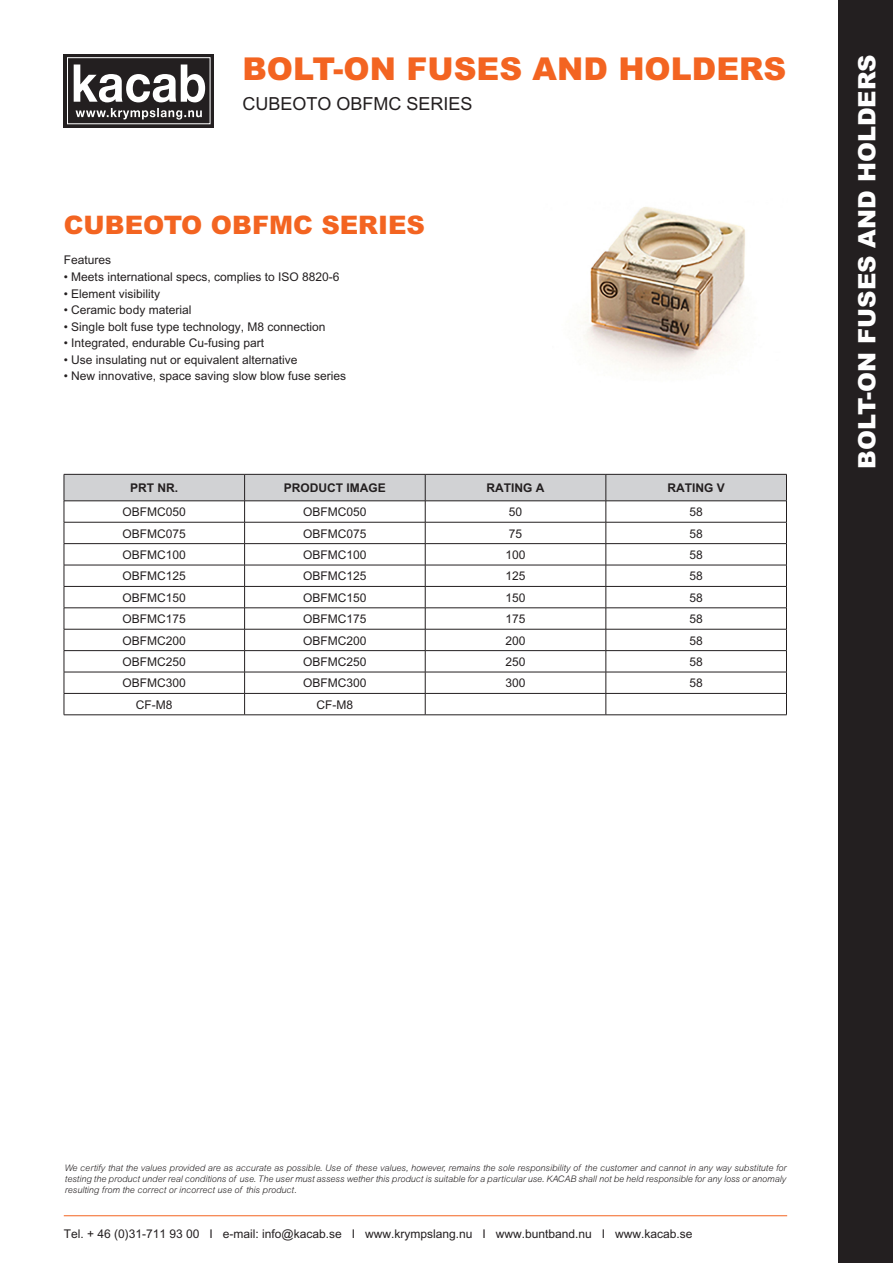
<style>
.page{position:relative;width:893px;height:1263px;background:#fff}
.page>*{position:absolute;margin:0;border:0;box-sizing:border-box;transform-origin:0 0}
.t1{font:900 31.5px "Arial";color:#f36421}
.t2{font:900 25.5px "Arial";color:#f36421}
.t3{font:900 24px "Arial";color:#fff}
.t4{font:18px "Arial";color:#231f20}
.t5{font:12px "Arial";color:#231f20}
.t6{font:700 12px "Arial";color:#231f20}
.t7{font:italic 300 9px/10.8px "Arial";color:#231f20;text-align:justify}
</style>
<div class="page">
<div style="left:839px;top:0;width:54px;height:1263px;background:#231f20"></div>
<hr style="left:64px;top:1215px;width:723px;height:1px;background:#f36421">
<div style="left:64px;top:54px;width:150px;height:73px;background:#231f20"></div>
<div style="left:67px;top:57px;width:143px;height:67px;border:1px solid #fff"></div>
<svg style="left:74px;top:64px;width:131px;height:38px"></svg>
<svg style="left:76px;top:108px;width:126px;height:12px"></svg>
<img style="left:581px;top:206px;width:164px;height:166px">
<svg style="left:64px;top:474px;width:723px;height:241px"></svg>
<p class="t1" style="left:242px;top:49px;width:545px">BOLT-ON FUSES AND HOLDERS</p>
<p class="t4" style="left:242px;top:94px;width:232px">CUBEOTO OBFMC SERIES</p>
<p class="t2" style="left:64px;top:208px;width:363px">CUBEOTO OBFMC SERIES</p>
<p class="t5" style="left:64px;top:253px;width:49px">Features</p>
<p class="t5" style="left:64px;top:270px;width:277px">• Meets international specs, complies to ISO 8820-6</p>
<p class="t5" style="left:64px;top:286px;width:98px">• Element visibility</p>
<p class="t5" style="left:64px;top:303px;width:129px">• Ceramic body material</p>
<p class="t5" style="left:64px;top:319px;width:263px">• Single bolt fuse type technology, M8 connection</p>
<p class="t5" style="left:64px;top:336px;width:202px">• Integrated, endurable Cu-fusing part</p>
<p class="t5" style="left:64px;top:353px;width:235px">• Use insulating nut or equivalent alternative</p>
<p class="t5" style="left:64px;top:369px;width:284px">• New innovative, space saving slow blow fuse series</p>
<p class="t6" style="left:130px;top:481px;width:49px">PRT NR.</p>
<p class="t6" style="left:284px;top:481px;width:104px">PRODUCT IMAGE</p>
<p class="t6" style="left:487px;top:481px;width:59px">RATING A</p>
<p class="t6" style="left:667px;top:481px;width:59px">RATING V</p>
<p class="t5" style="left:123px;top:505px;width:65px">OBFMC050</p>
<p class="t5" style="left:303px;top:505px;width:65px">OBFMC050</p>
<p class="t5" style="left:509px;top:505px;width:15px">50</p>
<p class="t5" style="left:689px;top:505px;width:15px">58</p>
<p class="t5" style="left:123px;top:526px;width:65px">OBFMC075</p>
<p class="t5" style="left:303px;top:526px;width:65px">OBFMC075</p>
<p class="t5" style="left:509px;top:526px;width:15px">75</p>
<p class="t5" style="left:689px;top:526px;width:15px">58</p>
<p class="t5" style="left:123px;top:548px;width:65px">OBFMC100</p>
<p class="t5" style="left:303px;top:548px;width:65px">OBFMC100</p>
<p class="t5" style="left:505px;top:548px;width:22px">100</p>
<p class="t5" style="left:689px;top:548px;width:15px">58</p>
<p class="t5" style="left:123px;top:569px;width:65px">OBFMC125</p>
<p class="t5" style="left:303px;top:569px;width:65px">OBFMC125</p>
<p class="t5" style="left:505px;top:569px;width:22px">125</p>
<p class="t5" style="left:689px;top:569px;width:15px">58</p>
<p class="t5" style="left:123px;top:591px;width:65px">OBFMC150</p>
<p class="t5" style="left:303px;top:591px;width:65px">OBFMC150</p>
<p class="t5" style="left:505px;top:591px;width:22px">150</p>
<p class="t5" style="left:689px;top:591px;width:15px">58</p>
<p class="t5" style="left:123px;top:612px;width:65px">OBFMC175</p>
<p class="t5" style="left:303px;top:612px;width:65px">OBFMC175</p>
<p class="t5" style="left:505px;top:612px;width:22px">175</p>
<p class="t5" style="left:689px;top:612px;width:15px">58</p>
<p class="t5" style="left:123px;top:633px;width:65px">OBFMC200</p>
<p class="t5" style="left:303px;top:633px;width:65px">OBFMC200</p>
<p class="t5" style="left:505px;top:633px;width:22px">200</p>
<p class="t5" style="left:689px;top:633px;width:15px">58</p>
<p class="t5" style="left:123px;top:655px;width:65px">OBFMC250</p>
<p class="t5" style="left:303px;top:655px;width:65px">OBFMC250</p>
<p class="t5" style="left:505px;top:655px;width:22px">250</p>
<p class="t5" style="left:689px;top:655px;width:15px">58</p>
<p class="t5" style="left:123px;top:676px;width:65px">OBFMC300</p>
<p class="t5" style="left:303px;top:676px;width:65px">OBFMC300</p>
<p class="t5" style="left:505px;top:676px;width:22px">300</p>
<p class="t5" style="left:689px;top:676px;width:15px">58</p>
<p class="t5" style="left:136px;top:698px;width:38px">CF-M8</p>
<p class="t5" style="left:317px;top:698px;width:38px">CF-M8</p>
<p class="t3" style="left:852px;top:469px;width:416px;rotate:-90deg">BOLT-ON FUSES AND HOLDERS</p>
<p class="t7" style="left:65px;top:1162px;width:723px">We certify that the values provided are as accurate as possible. Use of these values, however, remains the sole responsibility of the customer and cannot in any way substitute for testing the product under real conditions of use. The user must assess wether this product is suitable for a particular use. KACAB shall not be held responsible for any loss or anomaly resulting from the correct or incorrect use of this product.</p>
<p class="t5" style="left:64px;top:1227px;width:630px">Tel. + 46 (0)31-711 93 00 I e-mail: info@kacab.se I www.krympslang.nu I www.buntband.nu I www.kacab.se</p>
</div>
